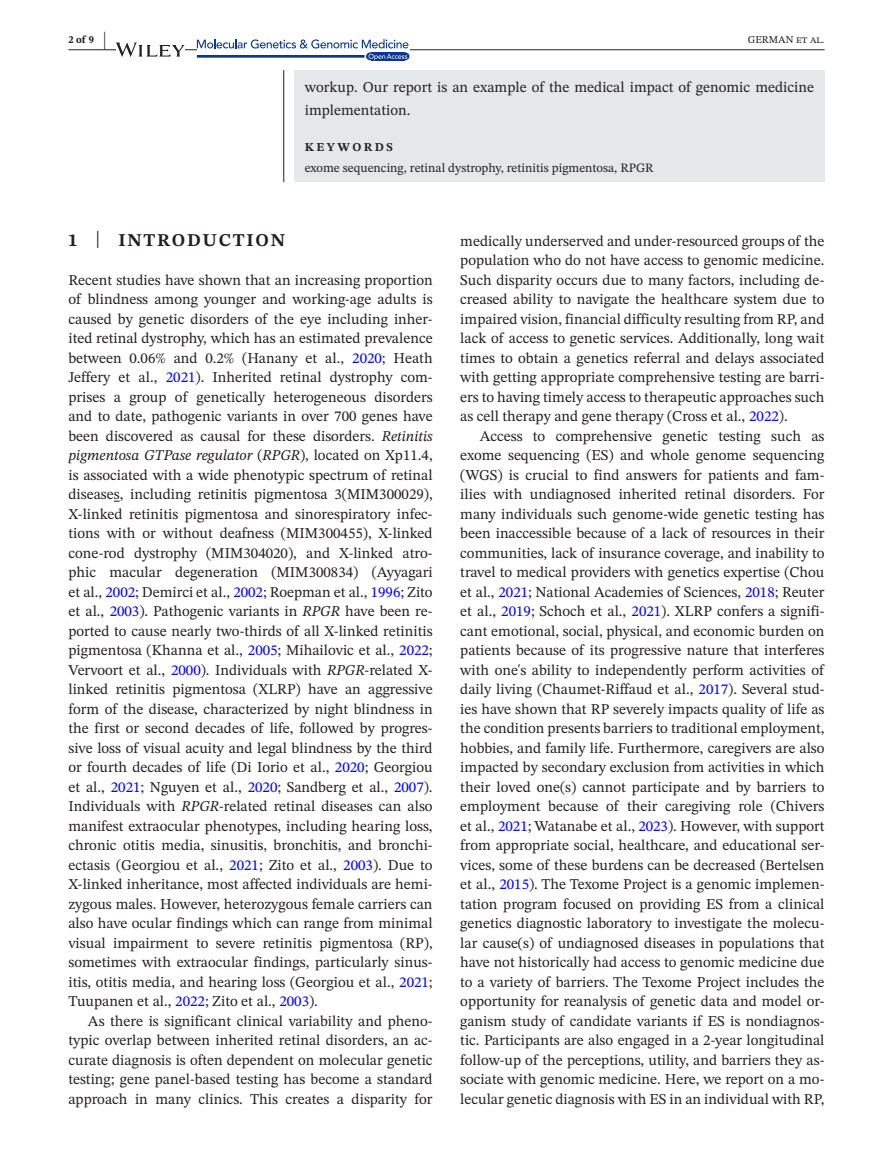
<style>
.page{position:relative;width:893px;height:1174px;background:#fff}
.page>*{position:absolute;margin:0;border:0;box-sizing:border-box;transform-origin:0 0}
.t1{font:700 18px "STIX Two Text";letter-spacing:.1em;color:#231f20}
.t2{font:15px/19.5px "STIX Two Text";color:#231f20;text-align:justify}
.t3{font:12.75px "STIX Two Text";color:#231f20}
.t4{font:700 12px "STIX Two Text";letter-spacing:.2em;color:#231f20}
.t5{font:10.5px "STIX Two Text";color:#231f20}
.t6{font:700 10.5px "STIX Two Text";color:#231f20}
.s1{font-size:21px}
.s2{font-weight:400;font-size:23.7px}
.s3{color:#00f}
.s4{font-style:italic}
</style>
<div class="page">
<hr style="left:68px;top:49px;width:756px;height:1px;background:#231f20">
<svg style="left:116px;top:43px;width:69px;height:14px"></svg>
<svg style="left:197px;top:39px;width:211px;height:21px"></svg>
<div style="left:294px;top:70px;width:530px;height:112px;background:#e6e7e9"></div>
<hr style="left:283px;top:70px;width:1px;height:112px;background:#231f20">
<p class="t6" style="left:68px;top:32px;width:39px">2 of 9 <span class="s1">|</span></p>
<p class="t5" style="left:748px;top:32px;width:78px">GERMAN et al.</p>
<p class="t2" style="left:305px;top:76px;width:511px;line-height:22.5px">workup. Our report is an example of the medical impact of genomic medicine implementation.</p>
<p class="t4" style="left:305px;top:138px;width:90px">KEYWORDS</p>
<p class="t3" style="left:305px;top:158px;width:350px">exome sequencing, retinal dystrophy, retinitis pigmentosa, RPGR</p>
<p class="t1" style="left:68px;top:227px;width:218px">1 <span class="s2">|</span> INTRODUCTION</p>
<p class="t2" style="left:68px;top:270px;width:366px">Recent studies have shown that an increasing proportion of blindness among younger and working-age adults is caused by genetic disorders of the eye including inher&shy;ited retinal dystrophy, which has an estimated prevalence between 0.06% and 0.2% (Hanany et al., <span class="s3">2020</span>; Heath Jeffery et al., <span class="s3">2021</span>). Inherited retinal dystrophy com&shy;prises a group of genetically heterogeneous disorders and to date, pathogenic variants in over 700 genes have been discovered as causal for these disorders. <span class="s4">Retinitis pigmentosa GTPase regulator</span> (<span class="s4">RPGR</span>), located on Xp11.4, is associated with a wide phenotypic spectrum of retinal diseases, including retinitis pigmentosa 3(MIM300029), X-linked retinitis pigmentosa and sinorespiratory infec&shy;tions with or without deafness (MIM300455), X-linked cone-rod dystrophy (MIM304020), and X-linked atro&shy;phic macular degeneration (MIM300834) (Ayyagari et al., <span class="s3">2002</span>; Demirci et al., <span class="s3">2002</span>; Roepman et al., <span class="s3">1996</span>; Zito et al., <span class="s3">2003</span>). Pathogenic variants in <span class="s4">RPGR</span> have been re&shy;ported to cause nearly two-thirds of all X-linked retinitis pigmentosa (Khanna et al., <span class="s3">2005</span>; Mihailovic et al., <span class="s3">2022</span>; Vervoort et al., <span class="s3">2000</span>). Individuals with <span class="s4">RPGR</span>-related X&shy;linked retinitis pigmentosa (XLRP) have an aggressive form of the disease, characterized by night blindness in the first or second decades of life, followed by progres&shy;sive loss of visual acuity and legal blindness by the third or fourth decades of life (Di Iorio et al., <span class="s3">2020</span>; Georgiou et al., <span class="s3">2021</span>; Nguyen et al., <span class="s3">2020</span>; Sandberg et al., <span class="s3">2007</span>).<br>Individuals with <span class="s4">RPGR</span>-related retinal diseases can also manifest extraocular phenotypes, including hearing loss, chronic otitis media, sinusitis, bronchitis, and bronchi&shy;ectasis (Georgiou et al., <span class="s3">2021</span>; Zito et al., <span class="s3">2003</span>). Due to X-linked inheritance, most affected individuals are hemi&shy;zygous males. However, heterozygous female carriers can also have ocular findings which can range from minimal visual impairment to severe retinitis pigmentosa (RP), sometimes with extraocular findings, particularly sinus&shy;itis, otitis media, and hearing loss (Georgiou et al., <span class="s3">2021</span>; Tuupanen et al., <span class="s3">2022</span>; Zito et al., <span class="s3">2003</span>).</p>
<p class="t2" style="left:68px;top:1011px;width:366px;text-indent:20px">As there is significant clinical variability and pheno&shy;typic overlap between inherited retinal disorders, an ac&shy;curate diagnosis is often dependent on molecular genetic testing; gene panel-based testing has become a standard approach in many clinics. This creates a disparity for</p>
<p class="t2" style="left:460px;top:231px;width:366px">medically underserved and under-resourced groups of the population who do not have access to genomic medicine.<br>Such disparity occurs due to many factors, including de&shy;creased ability to navigate the healthcare system due to impaired vision, financial difficulty resulting from RP, and lack of access to genetic services. Additionally, long wait times to obtain a genetics referral and delays associated with getting appropriate comprehensive testing are barri&shy;ers to having timely access to therapeutic approaches such as cell therapy and gene therapy (Cross et al., <span class="s3">2022</span>).</p>
<p class="t2" style="left:460px;top:426px;width:366px;text-indent:20px">Access to comprehensive genetic testing such as exome sequencing (ES) and whole genome sequencing (WGS) is crucial to find answers for patients and fam&shy;ilies with undiagnosed inherited retinal disorders. For many individuals such genome-wide genetic testing has been inaccessible because of a lack of resources in their communities, lack of insurance coverage, and inability to travel to medical providers with genetics expertise (Chou et al., <span class="s3">2021</span>; National Academies of Sciences, <span class="s3">2018</span>; Reuter et al., <span class="s3">2019</span>; Schoch et al., <span class="s3">2021</span>). XLRP confers a signifi&shy;cant emotional, social, physical, and economic burden on patients because of its progressive nature that interferes with one's ability to independently perform activities of daily living (Chaumet-Riffaud et al., <span class="s3">2017</span>). Several stud&shy;ies have shown that RP severely impacts quality of life as the condition presents barriers to traditional employment, hobbies, and family life. Furthermore, caregivers are also impacted by secondary exclusion from activities in which their loved one(s) cannot participate and by barriers to employment because of their caregiving role (Chivers et al., <span class="s3">2021</span>; Watanabe et al., <span class="s3">2023</span>). However, with support from appropriate social, healthcare, and educational ser&shy;vices, some of these burdens can be decreased (Bertelsen et al., <span class="s3">2015</span>). The Texome Project is a genomic implemen&shy;tation program focused on providing ES from a clinical genetics diagnostic laboratory to investigate the molecu&shy;lar cause(s) of undiagnosed diseases in populations that have not historically had access to genomic medicine due to a variety of barriers. The Texome Project includes the opportunity for reanalysis of genetic data and model or&shy;ganism study of candidate variants if ES is nondiagnos&shy;tic. Participants are also engaged in a 2-year longitudinal follow-up of the perceptions, utility, and barriers they as&shy;sociate with genomic medicine. Here, we report on a mo&shy;lecular genetic diagnosis with ES in an individual with RP,</p>
</div>
